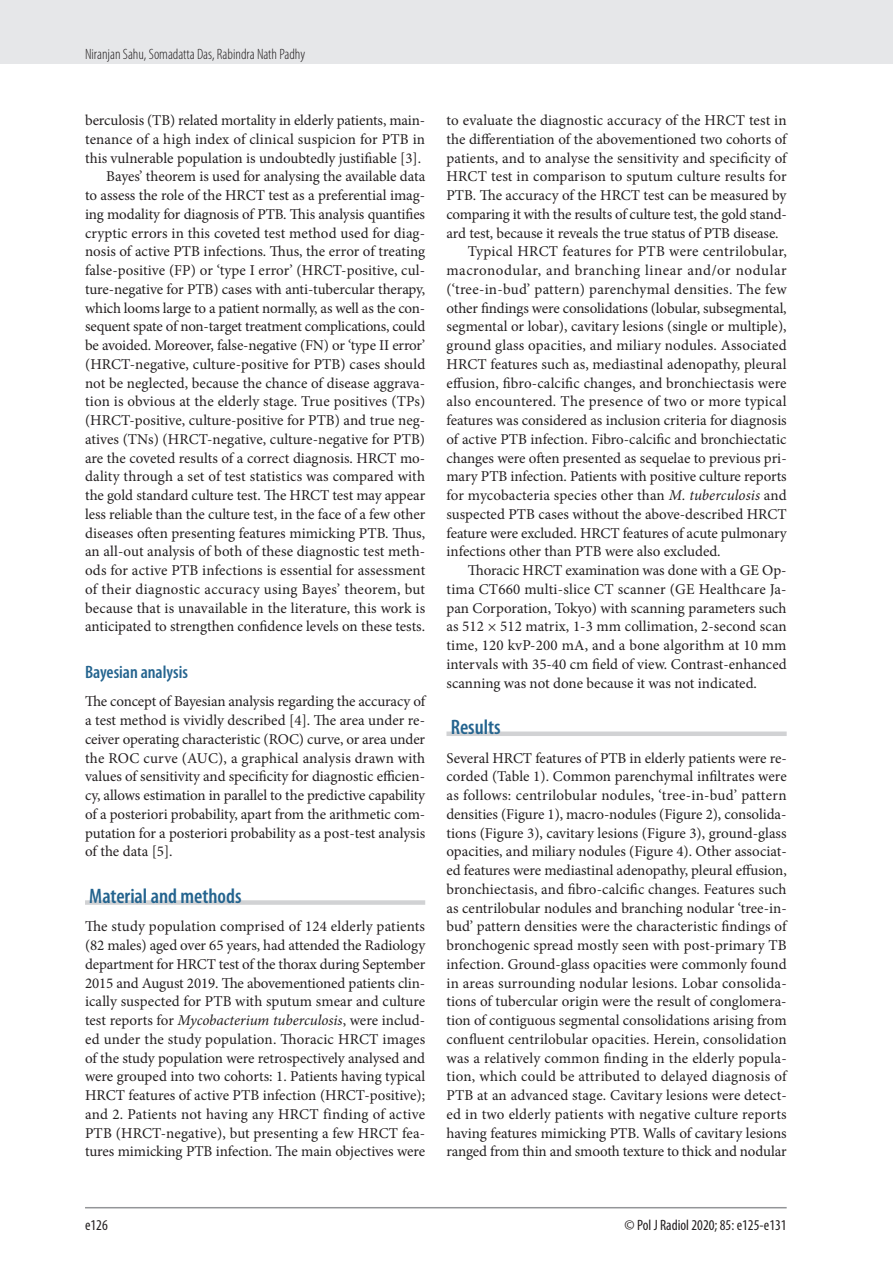
<style>
.page{position:relative;width:893px;height:1263px;background:#fff}
.page>*{position:absolute;margin:0;border:0;box-sizing:border-box;transform-origin:0 0}
.t1{font:600 condensed 21px "Myriad Pro";color:#24648f}
.t2{font:600 condensed 18px "Myriad Pro";color:#24648f}
.t3{font:15px/18.8px "Minion Pro";color:#231f20;text-align:justify}
.t4{font:15px "Minion Pro";letter-spacing:.02em;color:#231f20}
.t5{font:15px "Minion Pro";letter-spacing:.035em;color:#231f20}
.t6{font:300 condensed 15px "Myriad Pro";color:#231f20}
.t7{font:condensed 15px "Myriad Pro";color:#231f20}
.s1{font-style:italic}
</style>
<div class="page">
<div style="left:0;top:0;width:893px;height:64px;background:#e6e7e9"></div>
<hr style="left:85px;top:1207px;width:702px;height:1px;background:#939598">
<div style="left:85px;top:900px;width:340px;height:5px;background:#d1d2d4"></div>
<div style="left:446px;top:731px;width:341px;height:5px;background:#d1d2d4"></div>
<p class="t6" style="left:85px;top:45px;width:222px">Niranjan Sahu, Somadatta Das, Rabindra Nath Padhy</p>
<p class="t3" style="left:85px;top:111px;width:342px;text-align:right">berculosis (TB) related mortality in elderly patients, main&shy;tenance of a high index of clinical suspicion for PTB in this vulnerable population is undoubtedly justifiable [3].<br>Bayes’ theorem is used for analysing the available data<br>to assess the role of the HRCT test as a preferential imag&shy;ing modality for diagnosis of PTB. This analysis quantifies cryptic errors in this coveted test method used for diag&shy;nosis of active PTB infections. Thus, the error of treating false-positive (FP) or ‘type I error’ (HRCT-positive, cul&shy;ture-negative for PTB) cases with anti-tubercular therapy, which looms large to a patient normally, as well as the con&shy;sequent spate of non-target treatment complications, could be avoided. Moreover, false-negative (FN) or ‘type II error’ (HRCT-negative, culture-positive for PTB) cases should not be neglected, because the chance of disease aggrava&shy;tion is obvious at the elderly stage. True positives (TPs) (HRCT-positive, culture-positive for PTB) and true neg&shy;atives (TNs) (HRCT-negative, culture-negative for PTB) are the coveted results of a correct diagnosis. HRCT mo&shy;dality through a set of test statistics was compared with the gold standard culture test. The HRCT test may appear less reliable than the culture test, in the face of a few other diseases often presenting features mimicking PTB. Thus, an all-out analysis of both of these diagnostic test meth&shy;ods for active PTB infections is essential for assessment of their diagnostic accuracy using Bayes’ theorem, but because that is unavailable in the literature, this work is anticipated to strengthen confidence levels on these tests.</p>
<p class="t2" style="left:85px;top:661px;width:104px">Bayesian analysis</p>
<p class="t3" style="left:85px;top:692px;width:342px">The concept of Bayesian analysis regarding the accuracy of a test method is vividly described [4]. The area under re&shy;ceiver operating characteristic (ROC) curve, or area under the ROC curve (AUC), a graphical analysis drawn with values of sensitivity and specificity for diagnostic efficien&shy;cy, allows estimation in parallel to the predictive capability of a posteriori probability, apart from the arithmetic com&shy;putation for a posteriori probability as a post-test analysis of the data [5].</p>
<h1 class="t1" style="left:89px;top:883px;width:154px">Material and methods</h1>
<p class="t3" style="left:85px;top:917px;width:342px">The study population comprised of 124 elderly patients (82 males) aged over 65 years, had attended the Radiology department for HRCT test of the thorax during September 2015 and August 2019. The abovementioned patients clin&shy;ically suspected for PTB with sputum smear and culture test reports for <span class="s1">Mycobacterium tuberculosis</span>, were includ&shy;ed under the study population. Thoracic HRCT images of the study population were retrospectively analysed and were grouped into two cohorts: 1. Patients having typical HRCT features of active PTB infection (HRCT-positive); and 2. Patients not having any HRCT finding of active PTB (HRCT-negative), but presenting a few HRCT fea&shy;tures mimicking PTB infection. The main objectives were</p>
<p class="t3" style="left:446px;top:111px;width:342px">to evaluate the diagnostic accuracy of the HRCT test in</p>
<p class="t3" style="left:446px;top:130px;width:342px">the differentiation of the abovementioned two cohorts of</p>
<p class="t3" style="left:446px;top:148px;width:342px">patients, and to analyse the sensitivity and specificity of</p>
<p class="t3" style="left:446px;top:167px;width:342px">HRCT test in comparison to sputum culture results for</p>
<p class="t3" style="left:446px;top:186px;width:342px">PTB. The accuracy of the HRCT test can be measured by</p>
<p class="t3" style="left:446px;top:205px;width:342px">comparing it with the results of culture test, the gold stand-</p>
<p class="t3" style="left:446px;top:223px;width:334px">ard test, because it reveals the true status of PTB disease.</p>
<p class="t4" style="left:468px;top:241px;width:320px">Typical HRCT features for PTB were centrilobular,</p>
<p class="t5" style="left:446px;top:260px;width:342px">macronodular, and branching linear and/or nodular</p>
<p class="t4" style="left:446px;top:279px;width:342px">(‘tree-in-bud’ pattern) parenchymal densities. The few</p>
<p class="t3" style="left:446px;top:298px;width:342px">other findings were consolidations (lobular, subsegmental,</p>
<p class="t3" style="left:446px;top:317px;width:342px">segmental or lobar), cavitary lesions (single or multiple),</p>
<p class="t3" style="left:446px;top:336px;width:342px">ground glass opacities, and miliary nodules. Associated</p>
<p class="t3" style="left:446px;top:355px;width:342px">HRCT features such as, mediastinal adenopathy, pleural</p>
<p class="t3" style="left:446px;top:373px;width:342px">effusion, fibro-calcific changes, and bronchiectasis were</p>
<p class="t4" style="left:446px;top:391px;width:342px">also encountered. The presence of two or more typical</p>
<p class="t3" style="left:446px;top:411px;width:342px">features was considered as inclusion criteria for diagnosis</p>
<p class="t3" style="left:446px;top:430px;width:342px">of active PTB infection. Fibro-calcific and bronchiectatic</p>
<p class="t3" style="left:446px;top:448px;width:342px">changes were often presented as sequelae to previous pri-</p>
<p class="t3" style="left:446px;top:467px;width:342px">mary PTB infection. Patients with positive culture reports</p>
<p class="t3" style="left:446px;top:486px;width:342px">for mycobacteria species other than <span class="s1">M. tuberculosis</span> and</p>
<p class="t3" style="left:446px;top:505px;width:342px">suspected PTB cases without the above-described HRCT</p>
<p class="t3" style="left:446px;top:523px;width:342px">feature were excluded. HRCT features of acute pulmonary</p>
<p class="t3" style="left:446px;top:542px;width:276px">infections other than PTB were also excluded.</p>
<p class="t3" style="left:468px;top:561px;width:320px">Thoracic HRCT examination was done with a GE Op-</p>
<p class="t3" style="left:446px;top:580px;width:342px">tima CT660 multi-slice CT scanner (GE Healthcare Ja-</p>
<p class="t3" style="left:446px;top:598px;width:342px">pan Corporation, Tokyo) with scanning parameters such</p>
<p class="t3" style="left:446px;top:617px;width:342px">as 512 × 512 matrix, 1-3 mm collimation, 2-second scan</p>
<p class="t3" style="left:446px;top:636px;width:342px">time, 120 kvP-200 mA, and a bone algorithm at 10 mm</p>
<p class="t3" style="left:446px;top:655px;width:342px">intervals with 35-40 cm field of view. Contrast-enhanced</p>
<p class="t3" style="left:446px;top:673px;width:312px">scanning was not done because it was not indicated.</p>
<h1 class="t1" style="left:451px;top:714px;width:51px">Results</h1>
<p class="t3" style="left:446px;top:748px;width:342px">Several HRCT features of PTB in elderly patients were re&shy;corded (Table 1). Common parenchymal infiltrates were as follows: centrilobular nodules, ‘tree-in-bud’ pattern densities (Figure 1), macro-nodules (Figure 2), consolida&shy;tions (Figure 3), cavitary lesions (Figure 3), ground-glass opacities, and miliary nodules (Figure 4). Other associat&shy;ed features were mediastinal adenopathy, pleural effusion, bronchiectasis, and fibro-calcific changes. Features such as centrilobular nodules and branching nodular ‘tree-in&shy;bud’ pattern densities were the characteristic findings of bronchogenic spread mostly seen with post-primary TB infection. Ground-glass opacities were commonly found in areas surrounding nodular lesions. Lobar consolida&shy;tions of tubercular origin were the result of conglomera&shy;tion of contiguous segmental consolidations arising from confluent centrilobular opacities. Herein, consolidation was a relatively common finding in the elderly popula&shy;tion, which could be attributed to delayed diagnosis of PTB at an advanced stage. Cavitary lesions were detect&shy;ed in two elderly patients with negative culture reports having features mimicking PTB. Walls of cavitary lesions ranged from thin and smooth texture to thick and nodular</p>
<p class="t7" style="left:85px;top:1216px;width:24px">e126</p>
<p class="t7" style="left:625px;top:1216px;width:164px">© Pol J Radiol 2020; 85: e125-e131</p>
</div>
